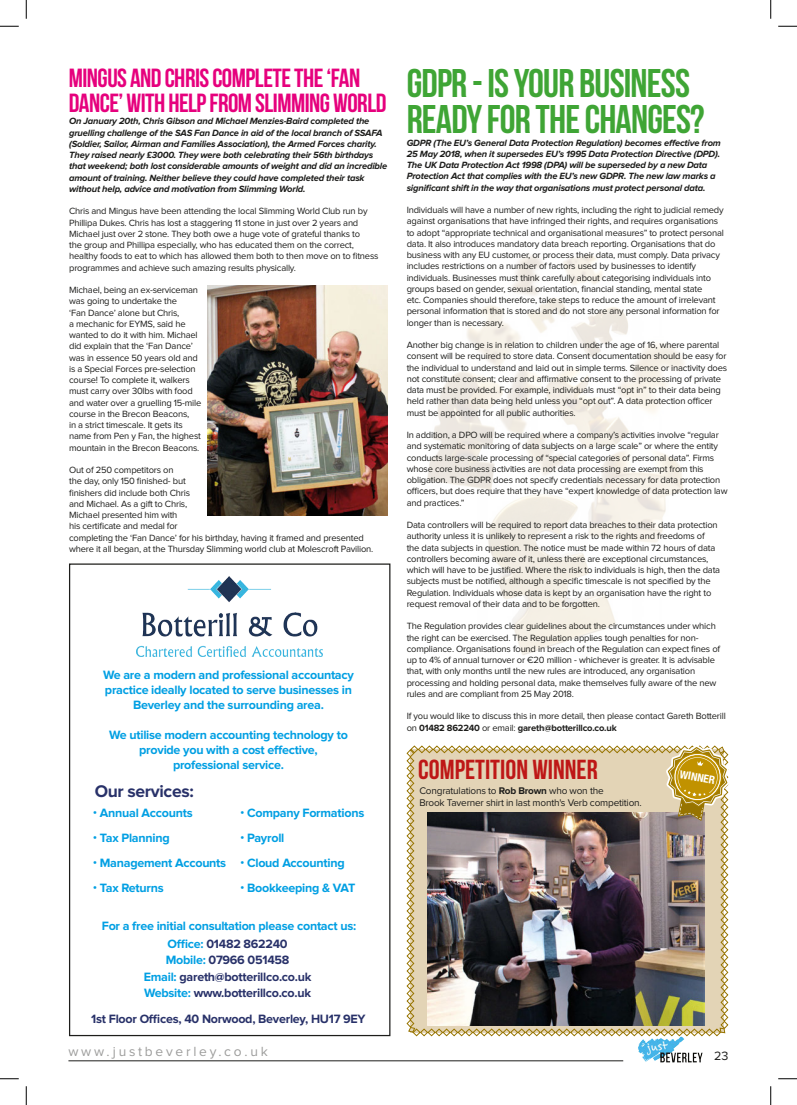
<style>
.page{position:relative;width:797px;height:1105px;background:#fff}
.page>*{position:absolute;margin:0;border:0;box-sizing:border-box;transform-origin:0 0}
.t1{font:40px/36.2px "Bebas Neue";letter-spacing:-.02em;color:#3fa535}
.t2{font:27.5px "Bebas Neue";color:#be1716}
.t3{font:26.25px/25px "Bebas Neue";letter-spacing:-.02em;color:#e6007d}
.t4{font:700 17.5px "Proxima Nova";letter-spacing:-.02em;color:#283169}
.t5{font:13.75px "Proxima Nova";letter-spacing:.2em;color:#9d9d9c}
.t6{font:700 12.5px/15px "Proxima Nova";letter-spacing:-.02em;color:#009fe3;text-align:center}
.t7{font:700 12.5px/16.2px "Proxima Nova";letter-spacing:-.02em;color:#283169;text-align:center}
.t8{font:12.5px "Proxima Nova";color:#1d1d1b}
.t9{font:700 condensed 11.12px "Helvetica Neue";color:#fff}
.t10{font:10px/12px "Proxima Nova";letter-spacing:-.02em;color:#1d1d1b}
.t11{font:9.38px/11.2px "Proxima Nova";letter-spacing:-.02em;color:#1d1d1b}
.t12{font:italic 700 9.38px/11.2px "Proxima Nova";letter-spacing:-.02em;color:#1d1d1b}
.s1{font-family:"Helvetica";font-weight:400}
.s2{color:#009fe3}
.s3{font-weight:700}
</style>
<div class="page">
<hr style="left:68px;top:1060px;width:555px;height:1px;background:#1d1d1b">
<img style="left:638px;top:1037px;width:65px;height:26px">
<img style="left:427px;top:254px;width:257px;height:401px">
<div style="left:69px;top:563px;width:321px;height:473px;border:1px solid #1d1d1b"></div>
<img style="left:136px;top:577px;width:186px;height:79px">
<img style="left:207px;top:286px;width:181px;height:230px">
<img style="left:406px;top:745px;width:323px;height:292px">
<svg style="left:0;top:25px;width:19px;height:2px"></svg>
<svg style="left:778px;top:25px;width:19px;height:2px"></svg>
<svg style="left:0;top:1078px;width:19px;height:1px"></svg>
<svg style="left:778px;top:1078px;width:19px;height:1px"></svg>
<svg style="left:25px;top:0;width:2px;height:19px"></svg>
<svg style="left:25px;top:1086px;width:2px;height:19px"></svg>
<svg style="left:770px;top:0;width:1px;height:19px"></svg>
<svg style="left:770px;top:1086px;width:1px;height:19px"></svg>
<h3 class="t3" style="left:69px;top:65px;width:319px">MINGUS AND CHRIS COMPLETE THE ‘FAN<br>DANCE’ WITH HELP FROM SLIMMING WORLD</h3>
<p class="t12" style="left:69px;top:116px;width:319px">On January 20th, Chris Gibson and Michael Menzies-Baird completed the gruelling challenge of the SAS Fan Dance in aid of the local branch of SSAFA (Soldier, Sailor, Airman and Families Association), the Armed Forces charity.<br>They raised nearly £3000. They were both celebrating their 56th birthdays that weekend; both lost considerable amounts of weight and did an incredible amount of training. Neither believe they could have completed their task without help, advice and motivation from Slimming World.</p>
<p class="t11" style="left:69px;top:206px;width:311px">Chris and Mingus have been attending the local Slimming World Club run by Phillipa Dukes. Chris has lost a staggering 11 stone in just over 2 years and Michael just over 2 stone. They both owe a huge vote of grateful thanks to<br>the group and Phillipa especially, who has educated them on the correct, healthy foods to eat to which has allowed them both to then move on to fitness programmes and achieve such amazing results physically.</p>
<p class="t11" style="left:69px;top:285px;width:134px">Michael, being an ex-serviceman was going to undertake the<br>‘Fan Dance’ alone but Chris,<br>a mechanic for EYMS, said he wanted to do it with him. Michael did explain that the ‘Fan Dance’ was in essence 50 years old and is a Special Forces pre-selection course! To complete it, walkers must carry over 30lbs with food and water over a gruelling 15-mile course in the Brecon Beacons,<br>in a strict timescale. It gets its name from Pen y Fan, the highest mountain in the Brecon Beacons.</p>
<p class="t11" style="left:69px;top:465px;width:306px">Out of 250 competitors on<br>the day, only 150 finished- but<br>finishers did include both Chris<br>and Michael. As a gift to Chris,<br>Michael presented him with<br>his certificate and medal for<br>completing the ‘Fan Dance’ for his birthday, having it framed and presented where it all began, at the Thursday Slimming world club at Molescroft Pavilion.</p>
<h3 class="t6" style="left:103px;top:668px;width:252px">We are a modern and professional accountacy practice ideally located to serve businesses in<br>Beverley and the surrounding area.</h3>
<h3 class="t6" style="left:109px;top:728px;width:240px">We utilise modern accounting technology to provide you with a cost effective, professional service.</h3>
<h3 class="t4" style="left:95px;top:781px;width:100px">Our services:</h3>
<h3 class="t6" style="left:93px;top:806px;width:101px"><span class="s1">•</span> Annual Accounts</h3>
<h3 class="t6" style="left:93px;top:831px;width:78px"><span class="s1">•</span> Tax Planning</h3>
<h3 class="t6" style="left:93px;top:856px;width:135px"><span class="s1">•</span> Management Accounts</h3>
<h3 class="t6" style="left:93px;top:881px;width:72px"><span class="s1">•</span> Tax Returns</h3>
<h3 class="t6" style="left:240px;top:806px;width:126px"><span class="s1">•</span> Company Formations</h3>
<h3 class="t6" style="left:240px;top:831px;width:46px"><span class="s1">•</span> Payroll</h3>
<h3 class="t6" style="left:240px;top:856px;width:106px"><span class="s1">•</span> Cloud Accounting</h3>
<h3 class="t6" style="left:240px;top:881px;width:117px"><span class="s1">•</span> Bookkeeping &amp; VAT</h3>
<h3 class="t6" style="left:102px;top:918px;width:256px">For a free initial consultation please contact us:</h3>
<h3 class="t7" style="left:144px;top:936px;width:169px"><span class="s2">Office:</span> 01482 862240<br><span class="s2">Mobile:</span> 07966 051458<br><span class="s2">Email:</span> gareth@botterillco.co.uk<br><span class="s2">Website:</span> www.botterillco.co.uk</h3>
<h3 class="t7" style="left:91px;top:1011px;width:276px">1st Floor Offices, 40 Norwood, Beverley, HU17 9EY</h3>
<h1 class="t1" style="left:406px;top:65px;width:299px">GDPR - IS YOUR BUSINESS<br>READY FOR THE CHANGES?</h1>
<p class="t12" style="left:406px;top:137px;width:316px">GDPR (The EU’s General Data Protection Regulation) becomes effective from 25 May 2018, when it supersedes EU’s 1995 Data Protection Directive (DPD).<br>The UK Data Protection Act 1998 (DPA) will be superseded by a new Data Protection Act that complies with the EU’s new GDPR. The new law marks a significant shift in the way that organisations must protect personal data.</p>
<p class="t11" style="left:406px;top:205px;width:319px">Individuals will have a number of new rights, including the right to judicial remedy against organisations that have infringed their rights, and requires organisations to adopt “appropriate technical and organisational measures” to protect personal data. It also introduces mandatory data breach reporting. Organisations that do business with any EU customer, or process their data, must comply. Data privacy includes restrictions on a number of factors used by businesses to identify individuals. Businesses must think carefully about categorising individuals into groups based on gender, sexual orientation, financial standing, mental state<br>etc. Companies should therefore, take steps to reduce the amount of irrelevant personal information that is stored and do not store any personal information for longer than is necessary.</p>
<p class="t11" style="left:406px;top:340px;width:322px">Another big change is in relation to children under the age of 16, where parental consent will be required to store data. Consent documentation should be easy for the individual to understand and laid out in simple terms. Silence or inactivity does not constitute consent; clear and affirmative consent to the processing of private data must be provided. For example, individuals must “opt in” to their data being held rather than data being held unless you “opt out”. A data protection officer must be appointed for all public authorities.</p>
<p class="t11" style="left:406px;top:430px;width:322px">In addition, a DPO will be required where a company’s activities involve “regular and systematic monitoring of data subjects on a large scale” or where the entity conducts large-scale processing of “special categories of personal data”. Firms whose core business activities are not data processing are exempt from this obligation. The GDPR does not specify credentials necessary for data protection officers, but does require that they have “expert knowledge of data protection law and practices.”</p>
<p class="t11" style="left:406px;top:520px;width:315px">Data controllers will be required to report data breaches to their data protection authority unless it is unlikely to represent a risk to the rights and freedoms of<br>the data subjects in question. The notice must be made within 72 hours of data controllers becoming aware of it, unless there are exceptional circumstances, which will have to be justified. Where the risk to individuals is high, then the data subjects must be notified, although a specific timescale is not specified by the Regulation. Individuals whose data is kept by an organisation have the right to request removal of their data and to be forgotten.</p>
<p class="t11" style="left:406px;top:621px;width:315px">The Regulation provides clear guidelines about the circumstances under which the right can be exercised. The Regulation applies tough penalties for non&shy;compliance. Organisations found in breach of the Regulation can expect fines of up to 4% of annual turnover or €20 million - whichever is greater. It is advisable that, with only months until the new rules are introduced, any organisation processing and holding personal data, make themselves fully aware of the new rules and are compliant from 25 May 2018.</p>
<p class="t11" style="left:406px;top:711px;width:320px">If you would like to discuss this in more detail, then please contact Gareth Botterill on <span class="s3">01482 862240</span> or email: <span class="s3">gareth@botterillco.co.uk</span></p>
<h2 class="t2" style="left:418px;top:754px;width:181px">COMPETITION WINNER</h2>
<p class="t10" style="left:419px;top:785px;width:224px">Congratulations to <span class="s3">Rob Brown</span> who won the<br>Brook Taverner shirt in last month's Verb competition.</p>
<p class="t9" style="left:681px;top:767px;width:37px;rotate:10deg">WINNER</p>
<h3 class="t5" style="left:68px;top:1045px;width:201px">www.justbeverley.co.uk</h3>
<h3 class="t8" style="left:714px;top:1050px;width:16px">23</h3>
</div>
